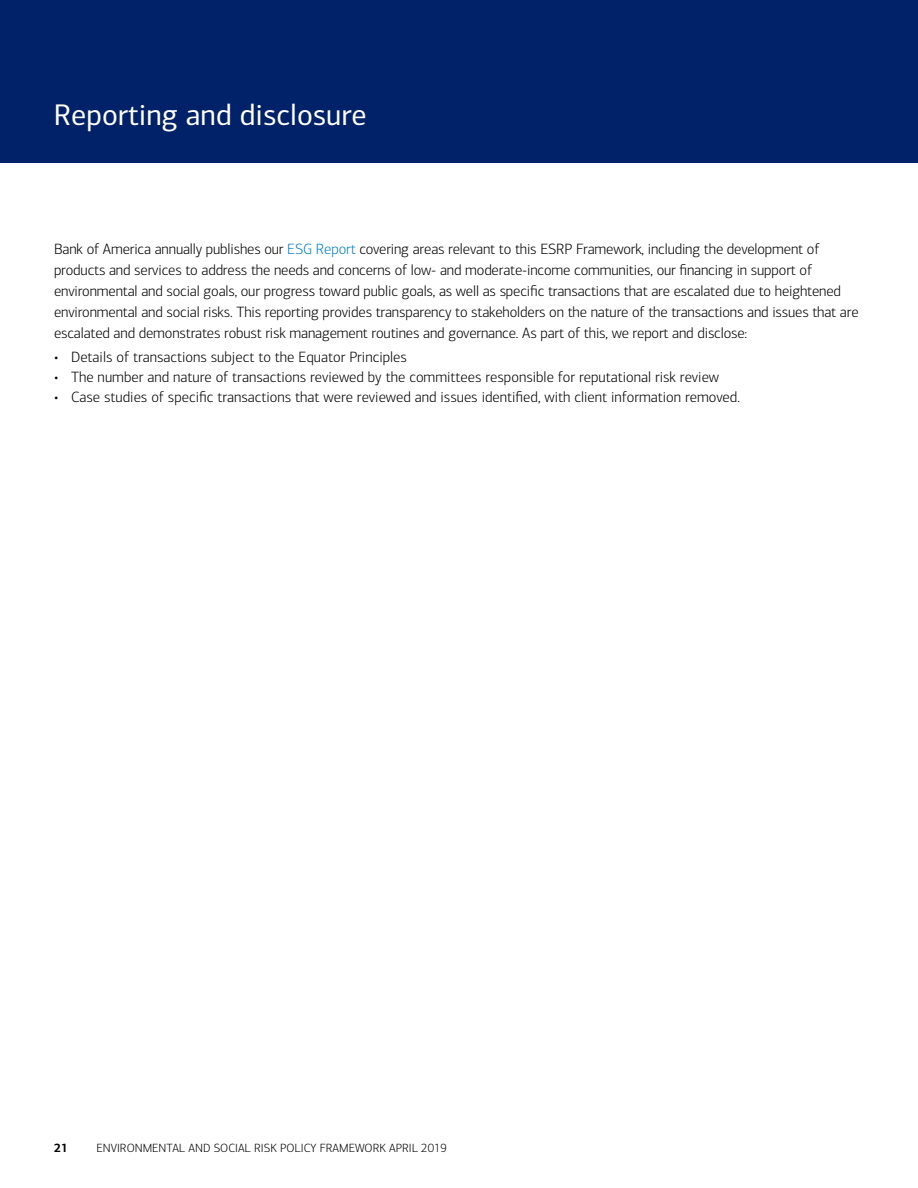
<style>
.page{position:relative;width:918px;height:1188px;background:#fff}
.page>*{position:absolute;margin:0;border:0;box-sizing:border-box;transform-origin:0 0}
.t1{font:30px "Connections";color:#fff}
.t2{font:300 15px/21px "Connections";letter-spacing:-.01em;color:#000}
.t3{font:300 12px "Connections";color:#000}
.t4{font:700 12px "Connections";color:#000}
.s1{color:#0080c6}
</style>
<div class="page">
<div style="left:0;top:0;width:918px;height:163px;background:#012169"></div>
<h2 class="t1" style="left:54px;top:98px;width:314px">Reporting and disclosure</h2>
<p class="t2" style="left:54px;top:238px;width:806px">Bank of America annually publishes our <span class="s1">ESG Report</span> covering areas relevant to this ESRP Framework, including the development of products and services to address the needs and concerns of low- and moderate-income communities, our financing in support of environmental and social goals, our progress toward public goals, as well as specific transactions that are escalated due to heightened environmental and social risks. This reporting provides transparency to stakeholders on the nature of the transactions and issues that are escalated and demonstrates robust risk management routines and governance. As part of this, we report and disclose:</p>
<p class="t2" style="left:54px;top:347px;width:354px">• Details of transactions subject to the Equator Principles</p>
<p class="t2" style="left:54px;top:367px;width:667px">• The number and nature of transactions reviewed by the committees responsible for reputational risk review</p>
<p class="t2" style="left:54px;top:387px;width:688px">• Case studies of specific transactions that were reviewed and issues identified, with client information removed.</p>
<p class="t4" style="left:54px;top:1140px;width:16px">21</p>
<p class="t3" style="left:97px;top:1141px;width:352px">ENVIRONMENTAL AND SOCIAL RISK POLICY FRAMEWORK APRIL 2019</p>
</div>
